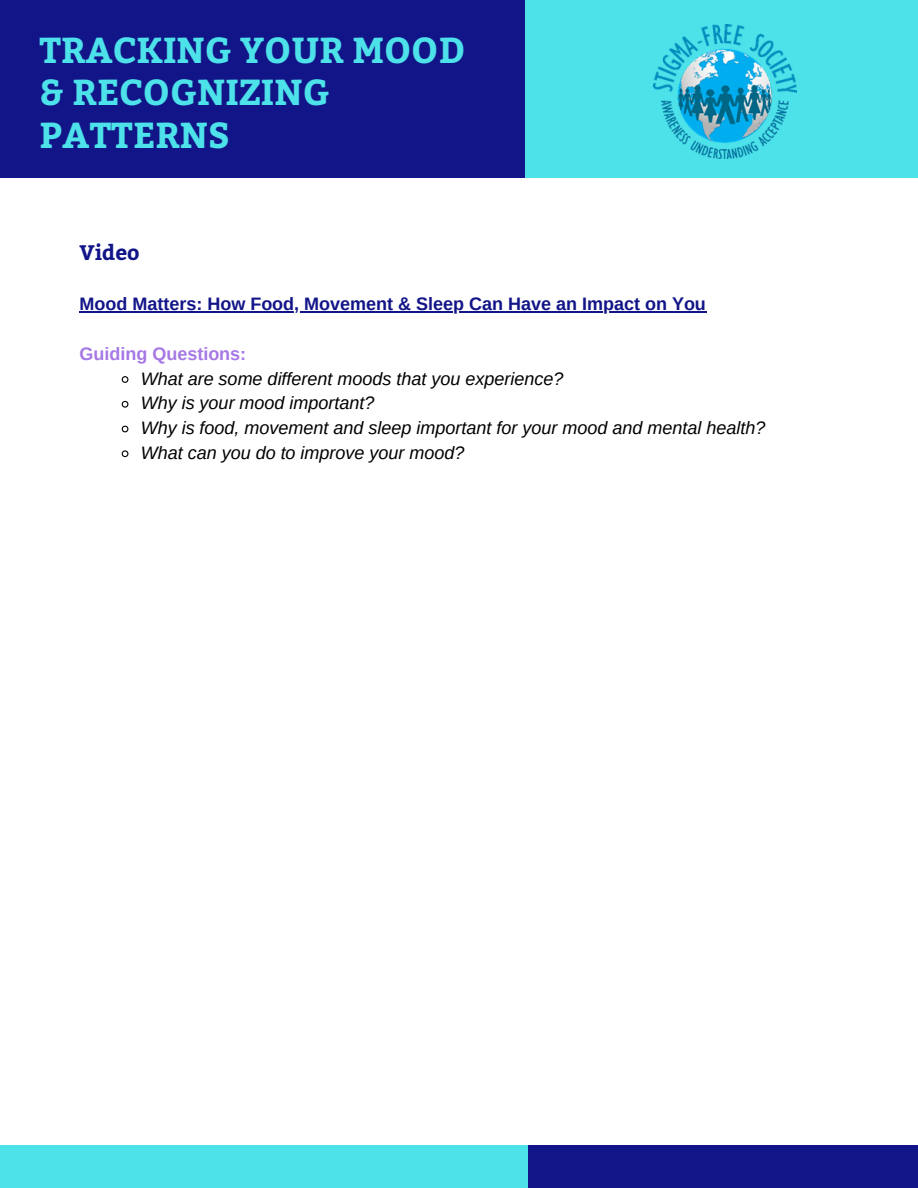
<style>
.page{position:relative;width:918px;height:1188px;background:#fff}
.page>*{position:absolute;margin:0;border:0;box-sizing:border-box;transform-origin:0 0}
.t1{font:700 36px/42.8px "Bitter";color:#4de1e9}
.t2{font:700 21px "Bitter";color:#121588}
.t3{font:italic 18px/24.8px "Arimo";color:#000}
.t4{font:700 18px "Arimo";color:#121588}
.t5{font:700 18px "Arimo";color:#a678e5}
</style>
<div class="page">
<div style="left:525px;top:0;width:393px;height:178px;background:#4de1e9"></div>
<div style="left:0;top:0;width:525px;height:178px;background:#121588"></div>
<div style="left:525px;top:1145px;width:393px;height:43px;background:#121588"></div>
<div style="left:0;top:1145px;width:528px;height:43px;background:#4de1e9"></div>
<svg style="left:121px;top:376px;width:8px;height:7px"></svg>
<svg style="left:121px;top:400px;width:8px;height:8px"></svg>
<svg style="left:121px;top:425px;width:8px;height:8px"></svg>
<svg style="left:121px;top:450px;width:8px;height:8px"></svg>
<hr style="left:80px;top:311px;width:627px;height:2px;background:#121588">
<img style="left:653px;top:25px;width:143px;height:134px">
<h1 class="t1" style="left:40px;top:26px;width:427px">TRACKING YOUR MOOD &amp; RECOGNIZING<br>PATTERNS</h1>
<p class="t2" style="left:80px;top:237px;width:62px">Video</p>
<p class="t4" style="left:80px;top:294px;width:628px">Mood Matters: How Food, Movement &amp; Sleep Can Have an Impact on You</p>
<p class="t5" style="left:80px;top:344px;width:168px">Guiding Questions:</p>
<p class="t3" style="left:141px;top:366px;width:626px">What are some different moods that you experience?<br>Why is your mood important?<br>Why is food, movement and sleep important for your mood and mental health?<br>What can you do to improve your mood?</p>
</div>
